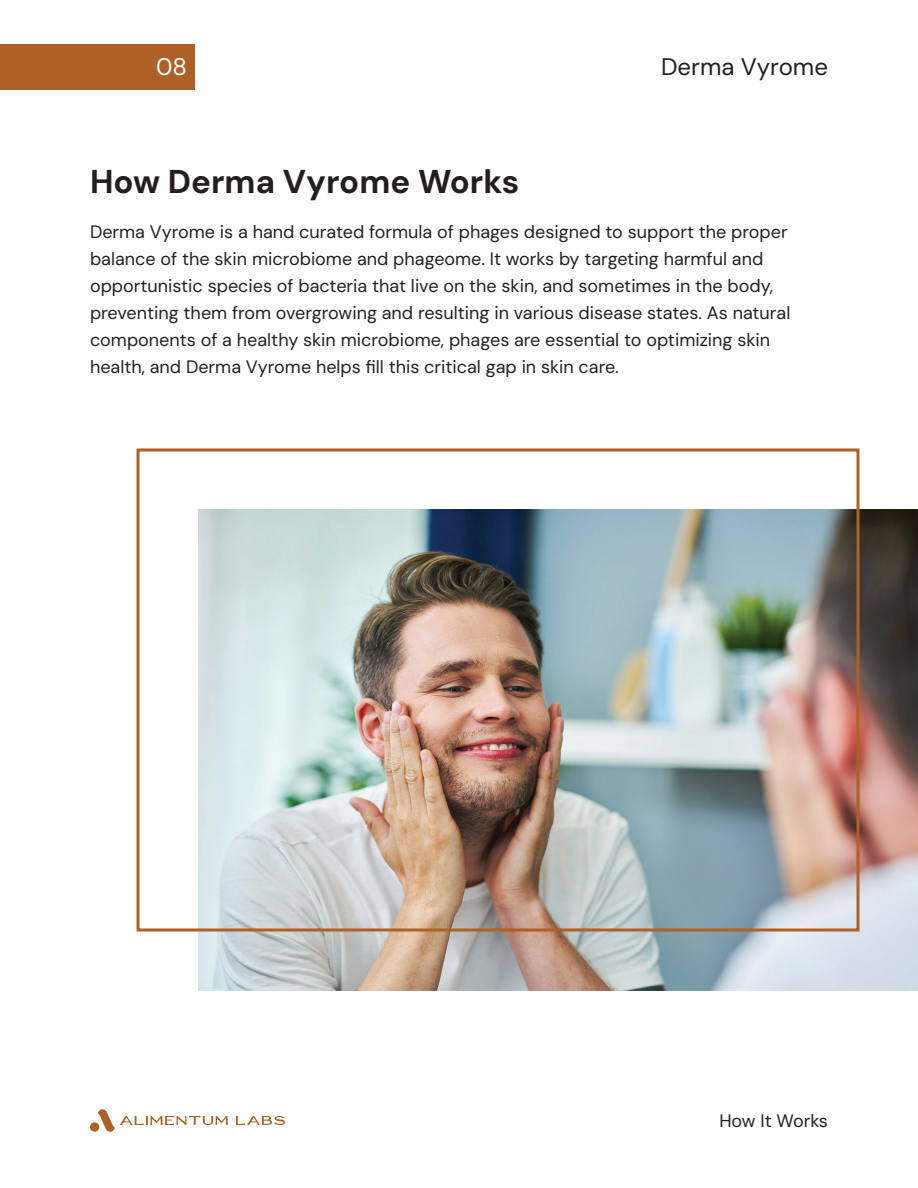
<style>
.page{position:relative;width:918px;height:1188px;background:#fff}
.page>*{position:absolute;margin:0;border:0;box-sizing:border-box;transform-origin:0 0}
.t1{font:700 33px "DM Sans";color:#231f20}
.t2{font:24px "DM Sans";color:#231f20}
.t3{font:24px "DM Sans";color:#fff}
.t4{font:18px/27px "DM Sans";color:#231f20}
</style>
<div class="page">
<hr style="left:0;top:45px;width:918px;height:1px;background:#7ec241">
<hr style="left:0;top:90px;width:918px;height:1px;background:#7ec241">
<hr style="left:0;top:1143px;width:918px;height:1px;background:#7ec241">
<hr style="left:0;top:1098px;width:918px;height:1px;background:#7ec241">
<hr style="left:90px;top:0;width:1px;height:1188px;background:#7ec241">
<hr style="left:828px;top:0;width:1px;height:1188px;background:#7ec241">
<div style="left:0;top:45px;width:195px;height:45px;background:#ae6026"></div>
<svg style="left:90px;top:1109px;width:195px;height:23px"></svg>
<img style="left:198px;top:510px;width:720px;height:480px">
<div style="left:136px;top:448px;width:724px;height:484px;border:3px solid #ae6026"></div>
<h2 class="t3" style="left:156px;top:51px;width:33px">08</h2>
<h2 class="t2" style="left:661px;top:51px;width:168px">Derma Vyrome</h2>
<h1 class="t1" style="left:90px;top:161px;width:431px">How Derma Vyrome Works</h1>
<p class="t4" style="left:90px;top:218px;width:702px">Derma Vyrome is a hand curated formula of phages designed to support the proper balance of the skin microbiome and phageome. It works by targeting harmful and opportunistic species of bacteria that live on the skin, and sometimes in the body, preventing them from overgrowing and resulting in various disease states. As natural components of a healthy skin microbiome, phages are essential to optimizing skin health, and Derma Vyrome helps fill this critical gap in skin care.</p>
<p class="t4" style="left:719px;top:1107px;width:110px">How It Works</p>
</div>
